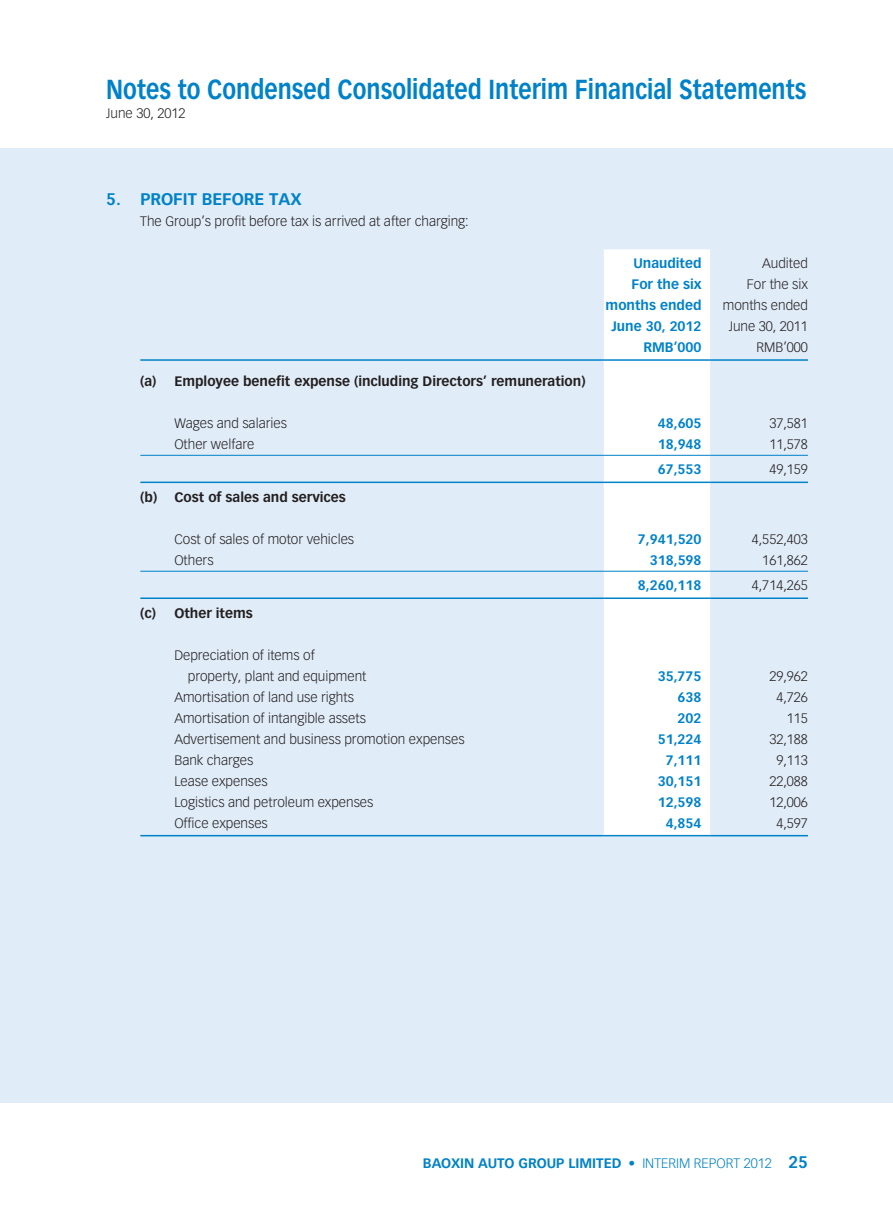
<style>
.page{position:relative;width:893px;height:1212px;background:#fff}
.page>*{position:absolute;margin:0;border:0;box-sizing:border-box;transform-origin:0 0}
.t1{font:700 27px "Vectora LT Std";color:#0082c8;scale:.83 1}
.t2{font:700 16.5px "Vectora LT Std";color:#0082c8}
.t3{font:300 13.5px/21px "Vectora LT Std";color:#231f20}
.t4{font:700 13.5px "Vectora LT Std";color:#0082c8}
.t5{font:700 13.5px "Vectora LT Std";color:#231f20}
.s1{font-weight:300}
.s2{font-size:16.5px}
</style>
<div class="page">
<div style="left:0;top:149px;width:893px;height:954px;background:#e0ecf7"></div>
<div style="left:604px;top:249px;width:106px;height:110px;background:#fff"></div>
<div style="left:604px;top:361px;width:106px;height:474px;background:#fff"></div>
<hr style="left:140px;top:359px;width:464px;height:2px;background:#0082c8">
<hr style="left:604px;top:359px;width:106px;height:2px;background:#0082c8">
<hr style="left:710px;top:359px;width:98px;height:2px;background:#0082c8">
<hr style="left:140px;top:455px;width:464px;height:1px;background:#0082c8">
<hr style="left:604px;top:455px;width:106px;height:1px;background:#0082c8">
<hr style="left:710px;top:455px;width:98px;height:1px;background:#0082c8">
<hr style="left:140px;top:482px;width:464px;height:1px;background:#0082c8">
<hr style="left:604px;top:482px;width:106px;height:1px;background:#0082c8">
<hr style="left:710px;top:482px;width:98px;height:1px;background:#0082c8">
<hr style="left:140px;top:571px;width:464px;height:1px;background:#0082c8">
<hr style="left:604px;top:571px;width:106px;height:1px;background:#0082c8">
<hr style="left:710px;top:571px;width:98px;height:1px;background:#0082c8">
<hr style="left:140px;top:597px;width:464px;height:2px;background:#0082c8">
<hr style="left:604px;top:597px;width:106px;height:2px;background:#0082c8">
<hr style="left:710px;top:597px;width:98px;height:2px;background:#0082c8">
<hr style="left:140px;top:835px;width:464px;height:1px;background:#0082c8">
<hr style="left:604px;top:835px;width:106px;height:1px;background:#0082c8">
<hr style="left:710px;top:835px;width:98px;height:1px;background:#0082c8">
<h1 class="t1" style="left:106px;top:73px;width:845px">Notes to Condensed Consolidated Interim Financial Statements</h1>
<p class="t3" style="left:106px;top:103px;width:81px">June 30, 2012</p>
<p class="t2" style="left:106px;top:189px;width:137px">5. Profit before</p>
<p class="t2" style="left:269px;top:189px;width:12px">tax</p>
<p class="t3" style="left:140px;top:211px;width:330px">The Group’s profit before tax is arrived at after charging:</p>
<p class="t4" style="left:633px;top:255px;width:70px">Unaudited</p>
<p class="t3" style="left:762px;top:253px;width:47px">Audited</p>
<p class="t4" style="left:632px;top:276px;width:71px">For the six</p>
<p class="t3" style="left:747px;top:274px;width:63px">For the six</p>
<p class="t4" style="left:606px;top:297px;width:98px">months ended</p>
<p class="t3" style="left:723px;top:295px;width:87px">months ended</p>
<p class="t4" style="left:611px;top:318px;width:92px">June 30, 2012</p>
<p class="t3" style="left:729px;top:316px;width:81px">June 30, 2011</p>
<p class="t4" style="left:643px;top:339px;width:60px">RMB’000</p>
<p class="t3" style="left:756px;top:337px;width:53px">RMB’000</p>
<p class="t5" style="left:140px;top:373px;width:447px">(a) Employee benefit expense (including Directors’ remuneration)</p>
<p class="t3" style="left:174px;top:413px;width:114px">Wages and salaries</p>
<p class="t4" style="left:658px;top:415px;width:45px">48,605</p>
<p class="t3" style="left:769px;top:413px;width:40px">37,581</p>
<p class="t3" style="left:174px;top:434px;width:82px">Other welfare</p>
<p class="t4" style="left:658px;top:436px;width:45px">18,948</p>
<p class="t3" style="left:769px;top:434px;width:40px">11,578</p>
<p class="t4" style="left:658px;top:461px;width:45px">67,553</p>
<p class="t3" style="left:769px;top:459px;width:40px">49,159</p>
<p class="t5" style="left:140px;top:489px;width:207px">(b) Cost of sales and services</p>
<p class="t3" style="left:174px;top:529px;width:181px">Cost of sales of motor vehicles</p>
<p class="t4" style="left:638px;top:531px;width:65px">7,941,520</p>
<p class="t3" style="left:752px;top:529px;width:58px">4,552,403</p>
<p class="t3" style="left:174px;top:550px;width:41px">Others</p>
<p class="t4" style="left:650px;top:552px;width:53px">318,598</p>
<p class="t3" style="left:762px;top:550px;width:47px">161,862</p>
<p class="t4" style="left:638px;top:577px;width:65px">8,260,118</p>
<p class="t3" style="left:752px;top:575px;width:58px">4,714,265</p>
<p class="t5" style="left:140px;top:605px;width:114px">(c) Other items</p>
<p class="t3" style="left:188px;top:645px;width:180px;text-indent:-14px">Depreciation of items of property, plant and equipment</p>
<p class="t4" style="left:658px;top:668px;width:45px">35,775</p>
<p class="t3" style="left:769px;top:666px;width:40px">29,962</p>
<p class="t3" style="left:174px;top:687px;width:181px">Amortisation of land use rights</p>
<p class="t4" style="left:678px;top:689px;width:25px">638</p>
<p class="t3" style="left:776px;top:687px;width:33px">4,726</p>
<p class="t3" style="left:174px;top:708px;width:193px">Amortisation of intangible assets</p>
<p class="t4" style="left:678px;top:710px;width:25px">202</p>
<p class="t3" style="left:787px;top:708px;width:23px">115</p>
<p class="t3" style="left:174px;top:729px;width:292px">Advertisement and business promotion expenses</p>
<p class="t4" style="left:658px;top:731px;width:45px">51,224</p>
<p class="t3" style="left:769px;top:729px;width:40px">32,188</p>
<p class="t3" style="left:174px;top:750px;width:81px">Bank charges</p>
<p class="t4" style="left:666px;top:752px;width:37px">7,111</p>
<p class="t3" style="left:776px;top:750px;width:33px">9,113</p>
<p class="t3" style="left:174px;top:771px;width:95px">Lease expenses</p>
<p class="t4" style="left:658px;top:773px;width:45px">30,151</p>
<p class="t3" style="left:769px;top:771px;width:40px">22,088</p>
<p class="t3" style="left:174px;top:792px;width:201px">Logistics and petroleum expenses</p>
<p class="t4" style="left:658px;top:794px;width:45px">12,598</p>
<p class="t3" style="left:769px;top:792px;width:40px">12,006</p>
<p class="t3" style="left:174px;top:813px;width:95px">Office expenses</p>
<p class="t4" style="left:666px;top:815px;width:37px">4,854</p>
<p class="t3" style="left:776px;top:813px;width:33px">4,597</p>
<p class="t4" style="left:423px;top:1155px;width:386px">BAOXIN AUTO GROUP LIMITED <span class="s1">• INTERIM REPORT 2012</span> <span class="s2">25</span></p>
</div>
